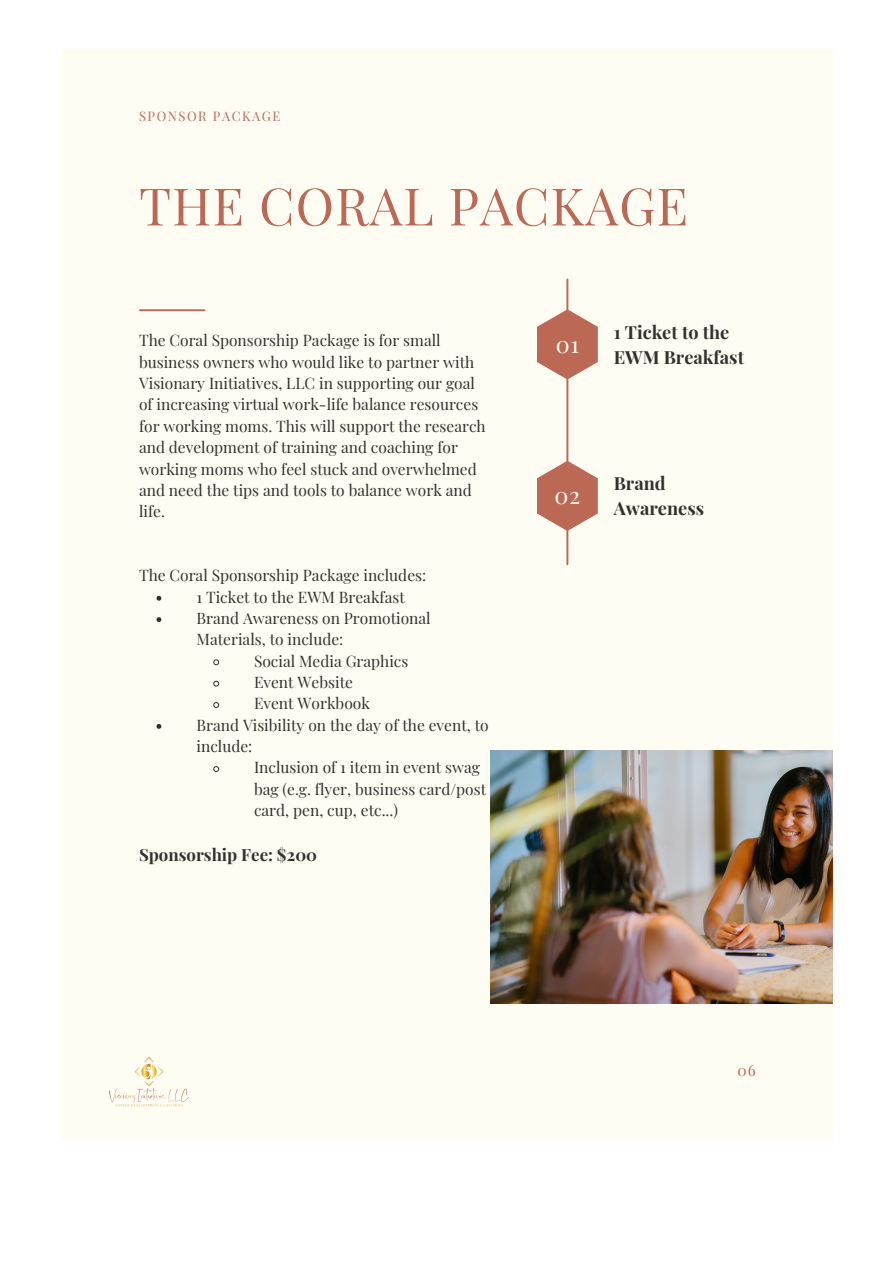
<style>
.page{position:relative;width:894px;height:1263px;background:#fff}
.page>*{position:absolute;margin:0;border:0;box-sizing:border-box;transform-origin:0 0}
.t1{font:51.75px "Playfair Display";letter-spacing:.02em;color:#bb6855}
.t2{font:23.25px "Playfair Display";color:#fffcf3}
.t3{font:700 18.15px/25.2px "Playfair Display";color:#343030}
.t4{font:700 16.8px "Playfair Display";color:#343030}
.t5{font:15.6px/21.3px "Playfair Display";color:#343030}
.t6{font:15.6px "Playfair Display";color:#bb6855}
.t7{font:12.9px "Playfair Display SC";letter-spacing:.12em;color:#bb6855}
</style>
<div class="page">
<div style="left:62px;top:50px;width:769px;height:1090px;background:#fffcf3"></div>
<hr style="left:566px;top:279px;width:2px;height:285px;background:#bb6855">
<svg style="left:537px;top:309px;width:60px;height:70px"></svg>
<svg style="left:537px;top:461px;width:60px;height:69px"></svg>
<hr style="left:140px;top:309px;width:64px;height:2px;background:#bb6855">
<img style="left:490px;top:750px;width:341px;height:253px">
<img style="left:109px;top:1057px;width:80px;height:50px">
<svg style="left:156px;top:596px;width:5px;height:5px"></svg>
<svg style="left:156px;top:617px;width:5px;height:5px"></svg>
<svg style="left:213px;top:659px;width:7px;height:7px"></svg>
<svg style="left:213px;top:680px;width:7px;height:7px"></svg>
<svg style="left:213px;top:702px;width:7px;height:6px"></svg>
<svg style="left:156px;top:724px;width:5px;height:5px"></svg>
<svg style="left:213px;top:766px;width:7px;height:6px"></svg>
<p class="t7" style="left:139px;top:107px;width:143px">SPONSOR PACKAGE</p>
<p class="t1" style="left:139px;top:170px;width:550px">THE CORAL PACKAGE</p>
<p class="t5" style="left:139px;top:329px;width:348px">The Coral Sponsorship Package is for small business owners who would like to partner with Visionary Initiatives, LLC in supporting our goal of increasing virtual work-life balance resources for working moms. This will support the research and development of training and coaching for working moms who feel stuck and overwhelmed and need the tips and tools to balance work and life.</p>
<p class="t5" style="left:139px;top:564px;width:289px">The Coral Sponsorship Package includes:</p>
<p class="t5" style="left:196px;top:585px;width:210px">1 Ticket to the EWM Breakfast</p>
<p class="t5" style="left:196px;top:607px;width:236px">Brand Awareness on Promotional<br>Materials, to include:</p>
<p class="t5" style="left:254px;top:649px;width:156px">Social Media Graphics</p>
<p class="t5" style="left:254px;top:671px;width:101px">Event Website</p>
<p class="t5" style="left:254px;top:692px;width:117px">Event Workbook</p>
<p class="t5" style="left:196px;top:714px;width:294px">Brand Visibility on the day of the event, to include:</p>
<p class="t5" style="left:254px;top:756px;width:234px">Inclusion of 1 item in event swag bag (e.g. flyer, business card/post card, pen, cup, etc...)</p>
<p class="t4" style="left:139px;top:843px;width:180px">Sponsorship Fee: $200</p>
<p class="t2" style="left:555px;top:327px;width:25px">01</p>
<p class="t3" style="left:613px;top:318px;width:132px">1 Ticket to the<br>EWM Breakfast</p>
<p class="t2" style="left:554px;top:479px;width:27px">02</p>
<p class="t3" style="left:613px;top:470px;width:92px">Brand<br>Awareness</p>
<p class="t6" style="left:737px;top:1059px;width:20px">06</p>
</div>
